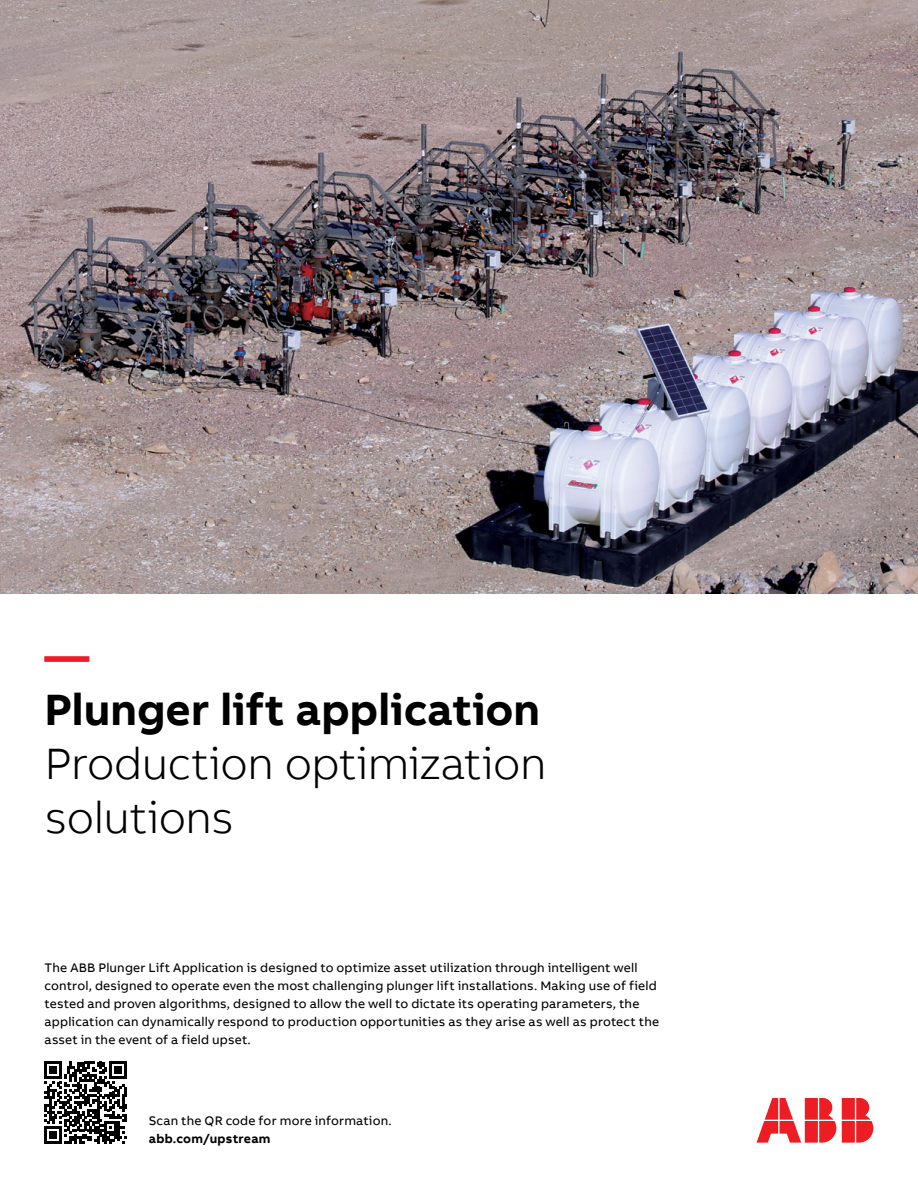
<style>
.page{position:relative;width:918px;height:1188px;background:#fff}
.page>*{position:absolute;margin:0;border:0;box-sizing:border-box;transform-origin:0 0}
.Engagement_Headline{font:300 45px/54px "AB Bvoice";letter-spacing:-.01em;color:#000}
.Engagement_Headline-2{font:700 45px "AB Bvoice";color:#000}
.Engagement_Headline-3{font:700 45px "AB Bvoice";color:#ed1c29}
.Body_text{font:12.75px/18px "AB Bvoice";letter-spacing:.015em;color:#000}
.Body_text-2{font:700 12.75px "AB Bvoice";letter-spacing:.02em;color:#000}
</style>
<div class="page">
<svg style="left:757px;top:1098px;width:116px;height:45px"></svg>
<img style="left:0;top:0;width:918px;height:594px">
<svg style="left:45px;top:1062px;width:82px;height:82px"></svg>
<p class="Engagement_Headline-3" style="left:45px;top:627px;width:46px">—</p>
<p class="Engagement_Headline-2" style="left:45px;top:681px;width:497px">Plunger lift application</p>
<p class="Engagement_Headline" style="left:45px;top:737px;width:503px">Production optimization solutions</p>
<p class="Body_text" style="left:45px;top:958px;width:616px">The ABB Plunger Lift Application is designed to optimize asset utilization through intelligent well control, designed to operate even the most challenging plunger lift installations. Making use of field tested and proven algorithms, designed to allow the well to dictate its operating parameters, the application can dynamically respond to production opportunities as they arise as well as protect the asset in the event of a field upset.</p>
<p class="Body_text" style="left:149px;top:1111px;width:245px">Scan the QR code for more information.</p>
<p class="Body_text-2" style="left:149px;top:1130px;width:123px">abb.com/upstream</p>
</div>
